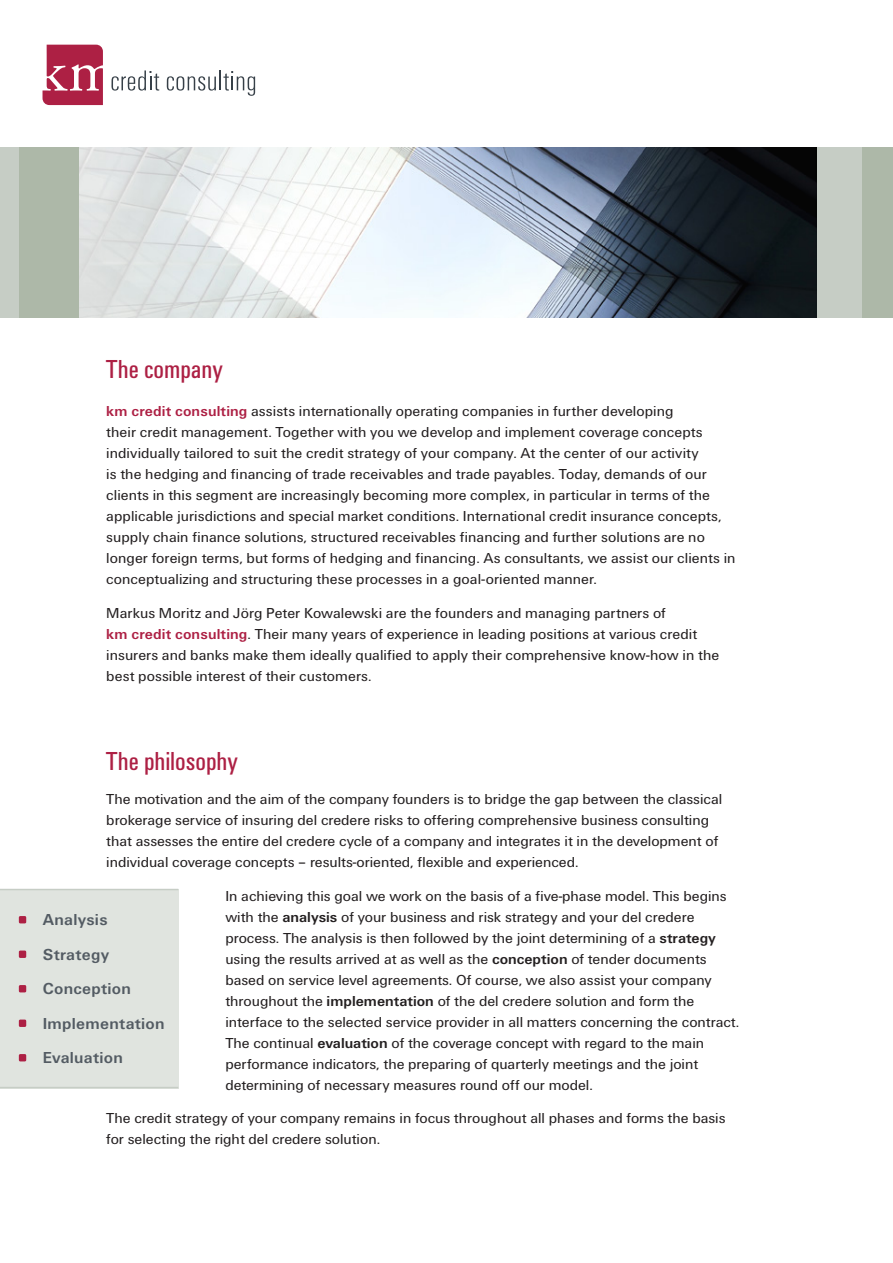
<style>
.page{position:relative;width:893px;height:1263px;background:#fff}
.page>*{position:absolute;margin:0;border:0;box-sizing:border-box;transform-origin:0 0}
.t1{font:condensed 27px "Unitus T";letter-spacing:-.005em;color:#ad2044}
.t2{font:700 16.5px/34.5px "Unitus T";letter-spacing:.015em;color:#535b63}
.t3{font:15px/21px "Unitus T";color:#231f20}
.s1{font-weight:700;color:#ad2044}
.s2{font-weight:700}
</style>
<div class="page">
<div style="left:853px;top:148px;width:40px;height:170px;background:#adb8a8"></div>
<div style="left:815px;top:148px;width:47px;height:170px;background:#c6cdc5"></div>
<svg style="left:43px;top:45px;width:60px;height:60px;background:#bb4865"></svg>
<svg style="left:111px;top:70px;width:48px;height:21px"></svg>
<svg style="left:167px;top:70px;width:88px;height:26px"></svg>
<div style="left:0;top:890px;width:179px;height:199px;background:#e0e4df"></div>
<hr style="left:0;top:1087px;width:178px;height:1px;background:#c6cdc5">
<hr style="left:0;top:889px;width:178px;height:1px;background:#c6cdc5">
<div style="left:19px;top:916px;width:7px;height:7px;background:#ad2044;border-radius:2px"></div>
<div style="left:19px;top:950px;width:7px;height:8px;background:#ad2044;border-radius:2px"></div>
<div style="left:19px;top:985px;width:7px;height:7px;background:#ad2044;border-radius:2px"></div>
<div style="left:19px;top:1019px;width:7px;height:8px;background:#ad2044;border-radius:2px"></div>
<div style="left:19px;top:1054px;width:7px;height:7px;background:#ad2044;border-radius:2px"></div>
<img style="left:78px;top:148px;width:738px;height:170px">
<div style="left:0;top:148px;width:19px;height:170px;background:#c6cdc5"></div>
<div style="left:19px;top:148px;width:59px;height:170px;background:#adb8a8"></div>
<h1 class="t1" style="left:106px;top:354px;width:118px">The company</h1>
<p class="t3" style="left:106px;top:401px;width:631px"><span class="s1">km credit consulting</span> assists internationally operating companies in further developing<br>their credit management. Together with you we develop and implement coverage concepts individually tailored to suit the credit strategy of your company. At the center of our activity<br>is the hedging and financing of trade receivables and trade payables. Today, demands of our clients in this segment are increasingly becoming more complex, in particular in terms of the applicable jurisdictions and special market conditions. International credit insurance concepts, supply chain finance solutions, structured receivables financing and further solutions are no longer foreign terms, but forms of hedging and financing. As consultants, we assist our clients in conceptualizing and structuring these processes in a goal-oriented manner.</p>
<p class="t3" style="left:106px;top:602px;width:614px">Markus Moritz and Jörg Peter Kowalewski are the founders and managing partners of<br><span class="s1">km -credit -consulting</span>. Their many years of experience in leading positions at various credit insurers and banks make them ideally qualified to apply their comprehensive know-how in the best possible interest of their customers.</p>
<h1 class="t1" style="left:106px;top:745px;width:133px">The philosophy</h1>
<p class="t3" style="left:106px;top:788px;width:617px">The motivation and the aim of the company founders is to bridge the gap between the classical brokerage service of insuring del credere risks to offering comprehensive business consulting that assesses the entire del credere cycle of a company and integrates it in the development of individual coverage concepts – results-oriented, flexible and experienced.</p>
<p class="t3" style="left:225px;top:885px;width:515px">In achieving this goal we work on the basis of a five-phase model. This begins with the <span class="s2">analysis</span> of your business and risk strategy and your del credere process. The analysis is then followed by the joint determining of a <span class="s2">strategy </span>using the results arrived at as well as the <span class="s2">conception</span> of tender documents based on service level agreements. Of course, we also assist your company throughout the <span class="s2">implementation</span> of the del credere solution and form the interface to the selected service provider in all matters concerning the contract.<br>The continual <span class="s2">evaluation</span> of the coverage concept with regard to the main performance indicators, the preparing of quarterly meetings and the joint determining of necessary measures round off our model.</p>
<p class="t3" style="left:106px;top:1108px;width:621px">The credit strategy of your company remains in focus throughout all phases and forms the basis for selecting the right del credere solution.</p>
<p class="t2" style="left:43px;top:902px;width:123px">Analysis<br>Strategy<br>Conception<br>Implementation<br>Evaluation</p>
</div>
